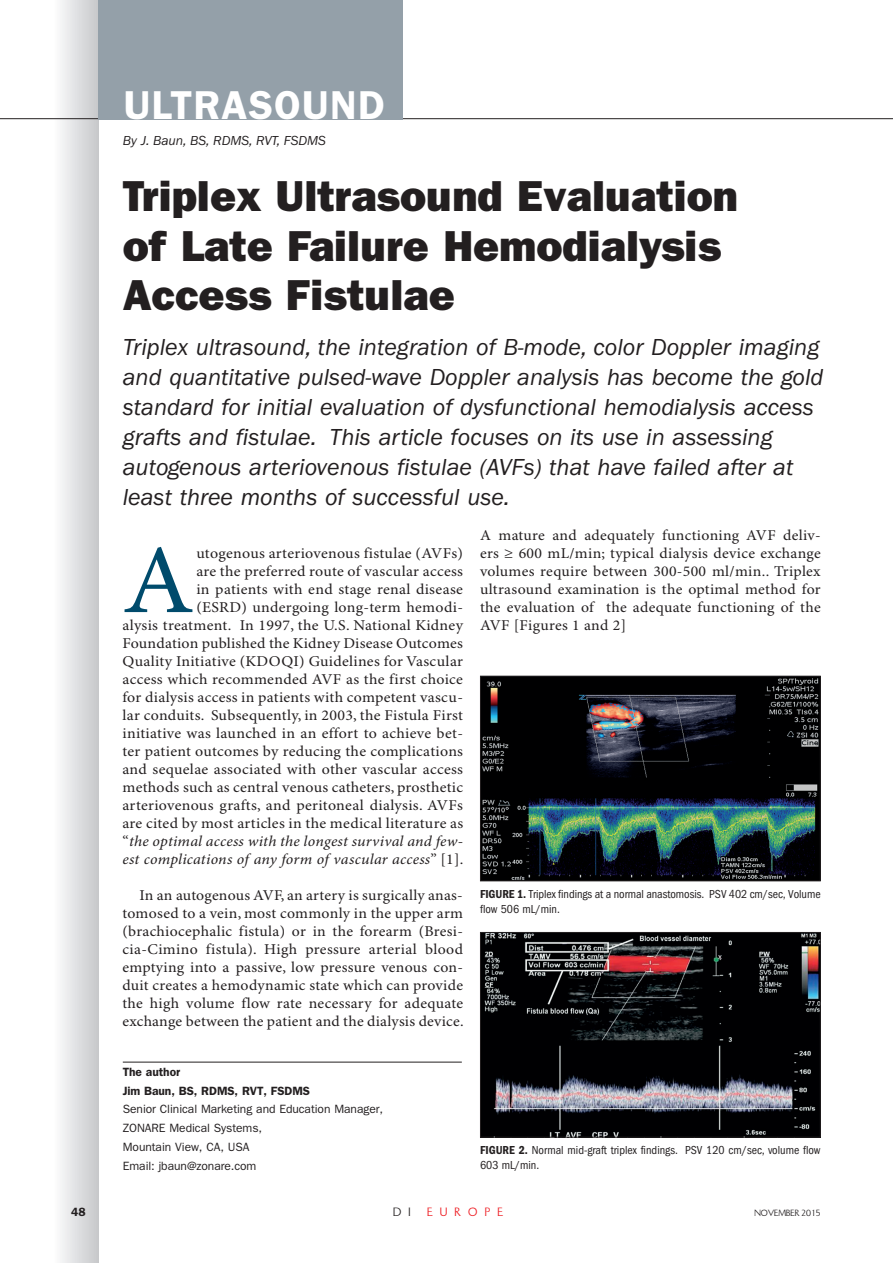
<style>
.page{position:relative;width:893px;height:1263px;background:#fff}
.page>*{position:absolute;margin:0;border:0;box-sizing:border-box;transform-origin:0 0}
.t1{font:98.1px "Minion Pro";color:#004b6c;scale:1.06 1}
.t2{font:43.5px/49.5px "ITC Franklin Gothic Std Hvy";color:#231f20}
.t3{font:600 40.5px "ITC Franklin Gothic Std";letter-spacing:.03em;color:#fff}
.t4{font:italic 24px/30px "ITC Franklin Gothic Std";color:#231f20}
.t5{font:15px/18px "Minion Pro";letter-spacing:.015em;color:#231f20;text-align:right;scale:1.06 1}
.t6{font:15px/18px "Minion Pro";letter-spacing:.015em;color:#231f20;text-align:justify;scale:1.05 1}
.t7{font:italic 13.5px "ITC Franklin Gothic Std";color:#231f20}
.t8{font:condensed 12px/15px "ITC Franklin Gothic Std";color:#231f20}
.t9{font:12px/18.9px "ITC Franklin Gothic Std";letter-spacing:-.005em;color:#231f20}
.t10{font:600 12px/18.9px "ITC Franklin Gothic Std";letter-spacing:-.005em;color:#231f20}
.t11{font:12px "OPTI Susan";letter-spacing:.6em;color:#ee1d23}
.t12{font:12px "OPTI Susan";color:#231f20}
.t13{font:9px "OPTI Susan";color:#231f20}
.s1{font-style:italic}
.s2{font-family:"ITC Franklin Gothic Std Dm Cd";font-stretch:normal}
</style>
<div class="page">
<div style="left:53px;top:0;width:45px;height:1263px;background:linear-gradient(to right,#fefefe,#c7c8cb)"></div>
<hr style="left:0;top:118px;width:893px;height:1px;background:#231f20">
<div style="left:98px;top:0;width:305px;height:119px;background:#94a0a9"></div>
<hr style="left:123px;top:1062px;width:339px;height:1px;background:#231f20">
<img style="left:482px;top:678px;width:337px;height:201px">
<div style="left:480px;top:676px;width:341px;height:205px;border:1px solid #231f20"></div>
<img style="left:482px;top:934px;width:337px;height:201px">
<div style="left:480px;top:932px;width:341px;height:205px;border:1px solid #231f20"></div>
<h3 class="t3" style="left:124px;top:81px;width:73px">Ultra</h3>
<h3 class="t3" style="left:249px;top:81px;width:138px">sound</h3>
<p class="t7" style="left:123px;top:133px;width:205px">By J. Baun, BS, RDMS, RVT, FSDMS</p>
<h2 class="t2" style="left:123px;top:172px;width:617px">Triplex Ultrasound Evaluation of Late Failure Hemodialysis<br>Access Fistulae</h2>
<p class="t4" style="left:123px;top:333px;width:702px">Triplex ultrasound, the integration of B-mode, color Doppler imaging and quantitative pulsed-wave Doppler analysis has become the gold standard for initial evaluation of dysfunctional hemodialysis access grafts and fistulae. This article focuses on its use in assessing autogenous arteriovenous fistulae (AVFs) that have failed after at least three months of successful use.</p>
<h1 class="t1" style="left:122px;top:522px;width:69px">A</h1>
<p class="t5" style="left:122px;top:545px;width:323px">utogenous arteriovenous fistulae (AVFs)<br>are the preferred route of vascular access<br>in patients with end stage renal disease<br>(ESRD) undergoing long-term hemodi-<br>alysis treatment. In 1997, the U.S. National Kidney Foundation published the Kidney Disease Outcomes Quality Initiative (KDOQI) Guidelines for Vascular access which recommended AVF as the first choice for dialysis access in patients with competent vascu&shy;lar conduits. Subsequently, in 2003, the Fistula First initiative was launched in an effort to achieve bet&shy;ter patient outcomes by reducing the complications and sequelae associated with other vascular access methods such as central venous catheters, prosthetic arteriovenous grafts, and peritoneal dialysis. AVFs are cited by most articles in the medical literature as “<span class="s1">the optimal access with the longest survival and few&shy;est complications of any form of vascular access</span>” [1].</p>
<p class="t6" style="left:122px;top:887px;width:326px;text-indent:17px">In an autogenous AVF, an artery is surgically anas&shy;tomosed to a vein, most commonly in the upper arm (brachiocephalic fistula) or in the forearm (Bresi&shy;cia-Cimino fistula). High pressure arterial blood emptying into a passive, low pressure venous con&shy;duit creates a hemodynamic state which can provide the high volume flow rate necessary for adequate exchange between the patient and the dialysis device.</p>
<p class="t10" style="left:123px;top:1062px;width:188px">The author<br>Jim Baun, BS, RDMS, RVT, FSDMS</p>
<p class="t9" style="left:123px;top:1100px;width:262px">Senior Clinical Marketing and Education Manager,<br>ZONARE Medical Systems,<br>Mountain View, CA, USA<br>Email: jbaun@zonare.com</p>
<p class="t6" style="left:480px;top:527px;width:326px">A mature and adequately functioning AVF deliv&shy;ers ≥ 600 mL/min; typical dialysis device exchange volumes require between 300-500 ml/min.. Triplex ultrasound examination is the optimal method for the evaluation of the adequate functioning of the AVF [Figures 1 and 2]</p>
<p class="t8" style="left:480px;top:887px;width:342px"><span class="s2">FIGURE 1.</span> Triplex findings at a normal anastomosis. PSV 402 cm/sec, Volume flow 506 mL/min.</p>
<p class="t8" style="left:480px;top:1143px;width:342px"><span class="s2">FIGURE 2.</span> Normal mid-graft triplex findings. PSV 120 cm/sec, volume flow<br>603 mL/min.</p>
<p class="t10" style="left:71px;top:1203px;width:16px">48</p>
<p class="t12" style="left:393px;top:1205px;width:19px">D I</p>
<p class="t11" style="left:427px;top:1205px;width:77px">EUROPE</p>
<p class="t13" style="left:754px;top:1208px;width:68px">NOVEMBER 2015</p>
</div>
